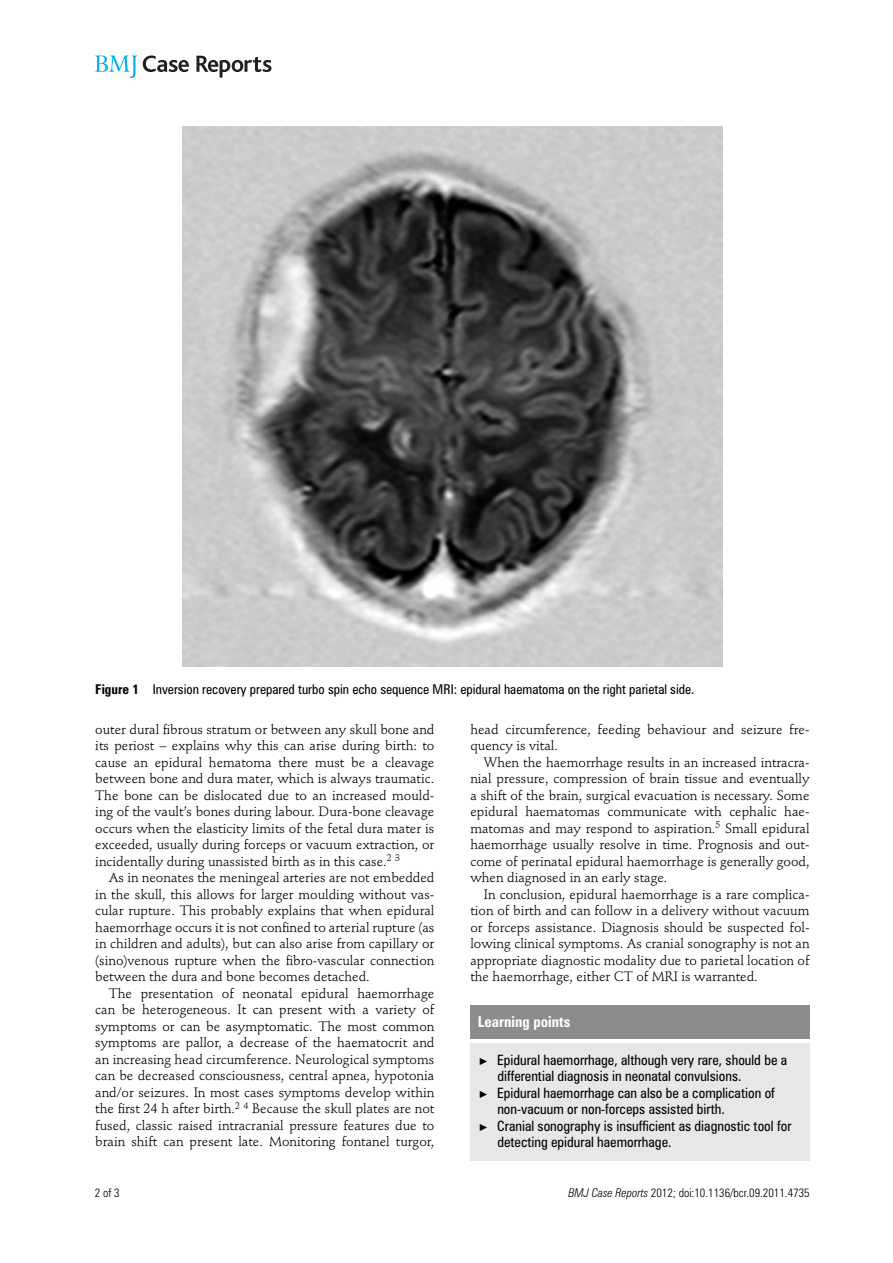
<style>
.page{position:relative;width:893px;height:1263px;background:#fff}
.page>*{position:absolute;margin:0;border:0;box-sizing:border-box;transform-origin:0 0}
.t1{font:700 condensed 15px "Zurich BT";color:#fff}
.t2{font:condensed 14.25px "Zurich BT";color:#000}
.t3{font:13.5px/16.5px "Stempel Schneidler Std";color:#000;text-align:justify}
.t4{font:condensed 13.5px "Zurich BT";color:#000}
.t5{font:300 condensed 12px "Zurich BT";color:#000}
.s1{font-weight:700}
.s2{font-style:italic}
</style>
<div class="page">
<svg style="left:95px;top:56px;width:42px;height:22px"></svg>
<svg style="left:143px;top:56px;width:46px;height:16px"></svg>
<svg style="left:196px;top:56px;width:75px;height:22px"></svg>
<div style="left:470px;top:1006px;width:339px;height:33px;background:#8a8c8e"></div>
<div style="left:470px;top:1043px;width:339px;height:117px;background:#e6e7e8"></div>
<img style="left:182px;top:126px;width:540px;height:540px">
<p class="t4" style="left:95px;top:684px;width:601px"><span class="s1">Figure 1</span> Inversion recovery prepared turbo spin echo sequence MRI: epidural haematoma on the right parietal side.</p>
<p class="t3" style="left:95px;top:722px;width:341px">outer dural fibrous stratum or between any skull bone and its periost – explains why this can arise during birth: to cause an epidural hematoma there must be a cleavage between bone and dura mater, which is always traumatic.<br>The bone can be dislocated due to an increased mould&shy;ing of the vault’s bones during labour. Dura-bone cleavage occurs when the elasticity limits of the fetal dura mater is exceeded, usually during forceps or vacuum extraction, or incidentally during unassisted birth as in this case. <sup>2</sup> <sup>3</sup></p>
<p class="t3" style="left:95px;top:870px;width:341px;text-indent:14px">As in neonates the meningeal arteries are not embedded in the skull, this allows for larger moulding without vas&shy;cular rupture. This probably explains that when epidural haemorrhage occurs it is not confined to arterial rupture (as in children and adults), but can also arise from capillary or (sino)venous rupture when the fibro-vascular connection between the dura and bone becomes detached.</p>
<p class="t3" style="left:95px;top:986px;width:341px;text-indent:14px">The presentation of neonatal epidural haemorrhage can be heterogeneous. It can present with a variety of symptoms or can be asymptomatic. The most common symptoms are pallor, a decrease of the haematocrit and an increasing head circumference. Neurological symptoms can be decreased consciousness, central apnea, hypotonia and/or seizures. In most cases symptoms develop within the first 24 h after birth. <sup>2</sup> <sup>4</sup> Because the skull plates are not fused, classic raised intracranial pressure features due to brain shift can present late. Monitoring fontanel turgor,</p>
<p class="t3" style="left:470px;top:722px;width:341px">head circumference, feeding behaviour and seizure fre&shy;quency is vital.</p>
<p class="t3" style="left:470px;top:755px;width:341px;text-indent:14px">When the haemorrhage results in an increased intracra&shy;nial pressure, compression of brain tissue and eventually a shift of the brain, surgical evacuation is necessary. Some epidural haematomas communicate with cephalic hae&shy;matomas and may respond to aspiration. <sup>5</sup> Small epidural haemorrhage usually resolve in time. Prognosis and out&shy;come of perinatal epidural haemorrhage is generally good, when diagnosed in an early stage.</p>
<p class="t3" style="left:470px;top:887px;width:341px;text-indent:14px">In conclusion, epidural haemorrhage is a rare complica&shy;tion of birth and can follow in a delivery without vacuum or forceps assistance. Diagnosis should be suspected fol&shy;lowing clinical symptoms. As cranial sonography is not an appropriate diagnostic modality due to parietal location of the haemorrhage, either CT of MRI is warranted.</p>
<p class="t1" style="left:478px;top:1016px;width:94px">Learning points</p>
<p class="t2" style="left:479px;top:1054px;width:309px">▶ Epidural haemorrhage, although very rare, should be a</p>
<p class="t2" style="left:497px;top:1071px;width:246px">differential diagnosis in neonatal convulsions.</p>
<p class="t2" style="left:479px;top:1087px;width:297px">▶ Epidural haemorrhage can also be a complication of</p>
<p class="t2" style="left:497px;top:1104px;width:229px">non-vacuum or non-forceps assisted birth.</p>
<p class="t2" style="left:479px;top:1120px;width:314px">▶ Cranial sonography is insufficient as diagnostic tool for</p>
<p class="t2" style="left:497px;top:1137px;width:176px">detecting epidural haemorrhage.</p>
<p class="t5" style="left:95px;top:1188px;width:26px">2 of 3</p>
<p class="t5" style="left:568px;top:1188px;width:243px"><span class="s2">BMJ Case Reports</span> 2012; doi:10.1136/bcr.09.2011.4735</p>
</div>
